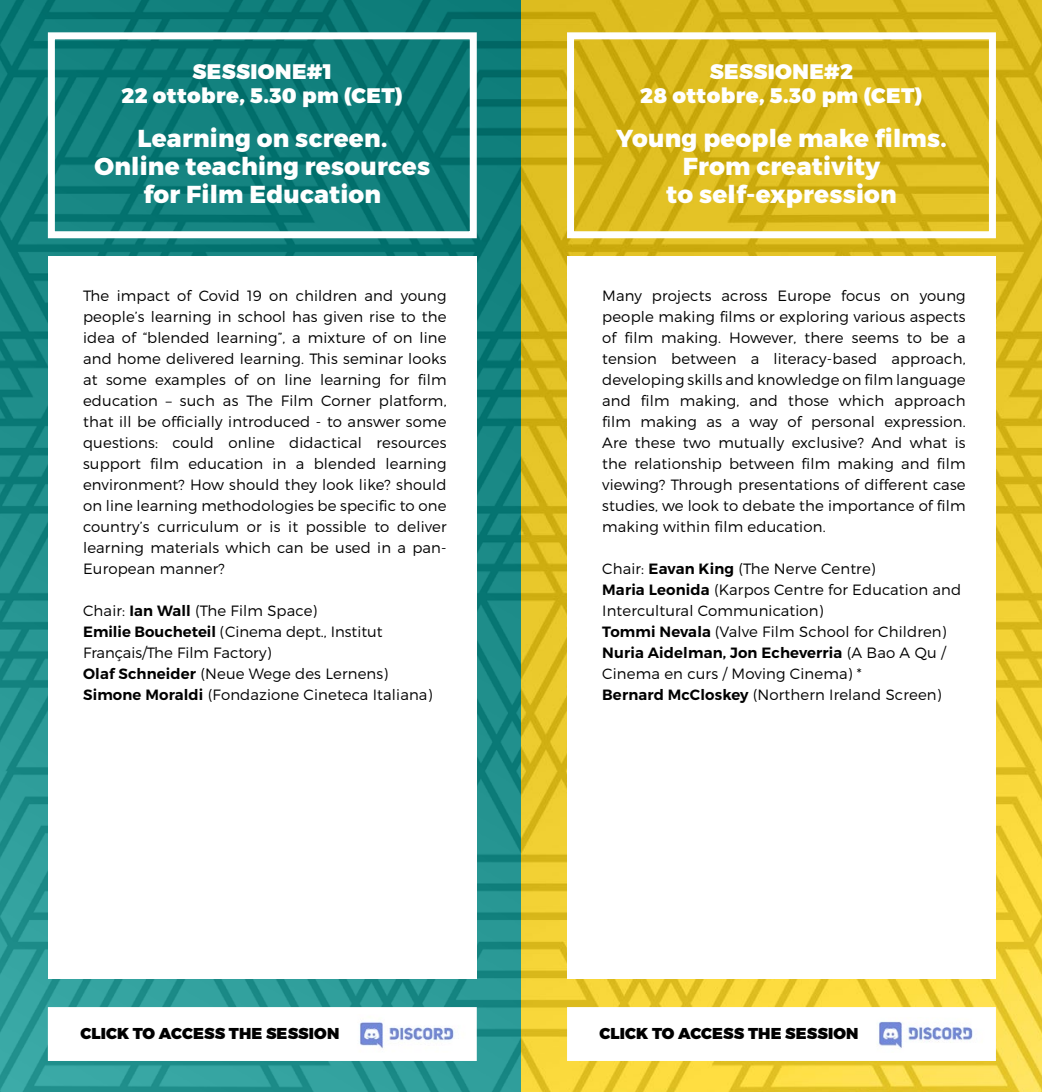
<style>
.page{position:relative;width:1042px;height:1092px;background:#fff}
.page>*{position:absolute;margin:0;border:0;box-sizing:border-box;transform-origin:0 0}
.t1{font:800 24.5px/28px "Montserrat";letter-spacing:.01em;color:#fff;text-align:center}
.t2{font:900 21px/24.5px "Montserrat";letter-spacing:.02em;color:#fff;text-align:center}
.t3{font:900 15.75px "Montserrat";letter-spacing:.01em;color:#000}
.t4{font:300 14.88px/21px "Montserrat";letter-spacing:.01em;color:#000;text-align:justify}
.s1{font-weight:600}
</style>
<div class="page">
<img style="left:0;top:0;width:1042px;height:1091px">
<div style="left:48px;top:32px;width:429px;height:206px;border:7px solid #fff"></div>
<div style="left:567px;top:32px;width:429px;height:206px;border:7px solid #fff"></div>
<svg style="left:48px;top:1006px;width:429px;height:54px"></svg>
<svg style="left:567px;top:1006px;width:429px;height:54px"></svg>
<div style="left:48px;top:257px;width:429px;height:721px;background:#fff"></div>
<div style="left:567px;top:257px;width:429px;height:721px;background:#fff"></div>
<svg style="left:49px;top:1007px;width:427px;height:52px"></svg>
<div style="left:567px;top:1007px;width:427px;height:52px;background:#fff"></div>
<h2 class="t2" style="left:122px;top:60px;width:283px">SESSIONE#1<br>22 ottobre, 5.30 pm (CET)</h2>
<h2 class="t2" style="left:640px;top:60px;width:284px">SESSIONE#2<br>28 ottobre, 5.30 pm (CET)</h2>
<h1 class="t1" style="left:94px;top:125px;width:337px">Learning on screen.<br>Online teaching resources for Film Education</h1>
<h1 class="t1" style="left:616px;top:125px;width:332px">Young people make films.<br>From creativity<br>to self-expression</h1>
<p class="t4" style="left:83px;top:285px;width:365px">The impact of Covid 19 on children and young people’s learning in school has given rise to the idea of “blended learning”, a mixture of on line and home delivered learning. This seminar looks at some examples of on line learning for film education – such as The Film Corner platform, that ill be officially introduced - to answer some questions: could online didactical resources support film education in a blended learning environment? How should they look like? should on line learning methodologies be specific to one country’s curriculum or is it possible to deliver learning materials which can be used in a pan-European manner?</p>
<p class="t4" style="left:83px;top:600px;width:351px;text-align:left">Chair: <span class="s1">Ian Wall</span> (The Film Space)<br><span class="s1">Emilie Boucheteil</span> (Cinema dept., Institut Français/The Film Factory)<br><span class="s1">Olaf Schneider</span> (Neue Wege des Lernens)<br><span class="s1">Simone Moraldi</span> (Fondazione Cineteca Italiana)</p>
<p class="t4" style="left:602px;top:285px;width:365px">Many projects across Europe focus on young people making films or exploring various aspects of film making. However, there seems to be a tension between a literacy-based approach, developing skills and knowledge on film language and film making, and those which approach film making as a way of personal expression.<br>Are these two mutually exclusive? And what is the relationship between film making and film viewing? Through presentations of different case studies, we look to debate the importance of film making within film education.</p>
<p class="t4" style="left:602px;top:558px;width:360px;text-align:left">Chair: <span class="s1">Eavan King</span> (The Nerve Centre)<br><span class="s1">Maria Leonida</span> (Karpos Centre for Education and Intercultural Communication)<br><span class="s1">Tommi Nevala</span> (Valve Film School for Children)<br><span class="s1">Nuria Aidelman, Jon Echeverria</span> (A Bao A Qu / Cinema en curs / Moving Cinema) *<br><span class="s1">Bernard McCloskey</span> (Northern Ireland Screen)</p>
<p class="t3" style="left:80px;top:1023px;width:260px">CLICK TO ACCESS THE SESSION</p>
<p class="t3" style="left:599px;top:1023px;width:260px">CLICK TO ACCESS THE SESSION</p>
</div>
